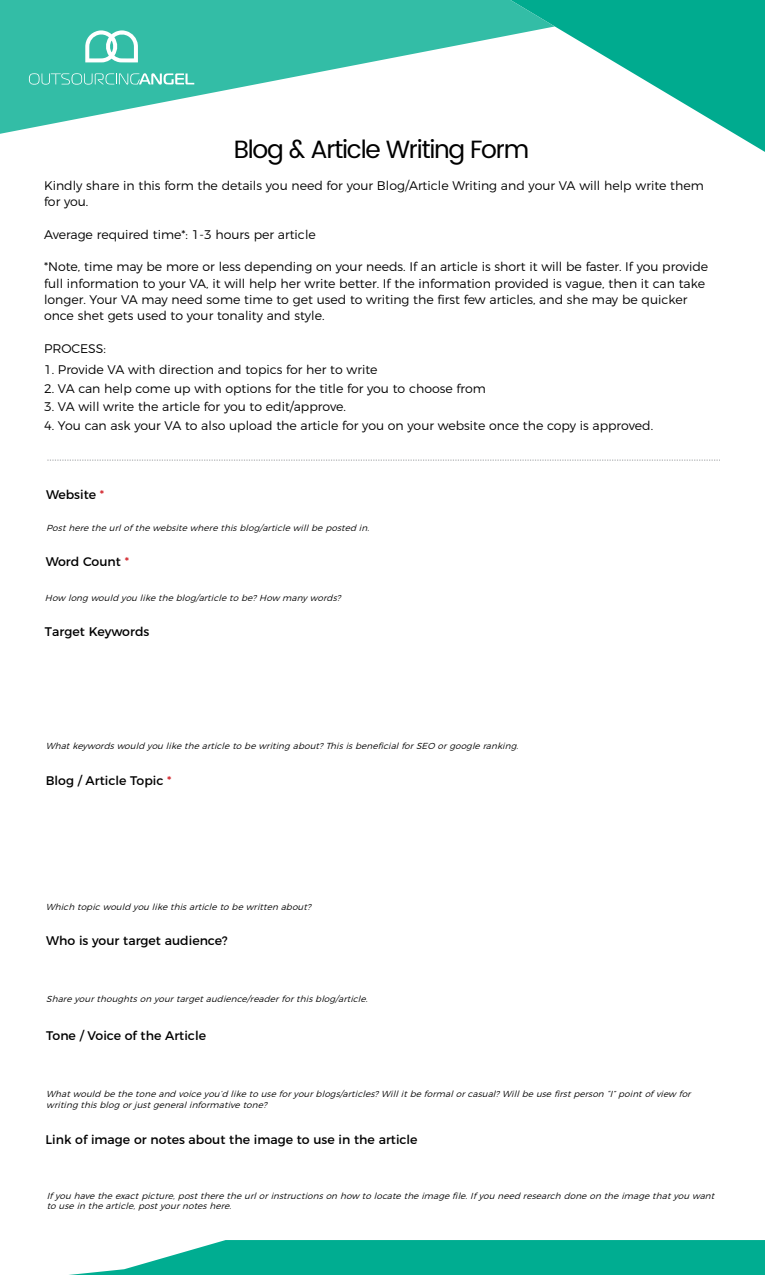
<style>
.page{position:relative;width:765px;height:1275px;background:#fff}
.page>*{position:absolute;margin:0;border:0;box-sizing:border-box;transform-origin:0 0}
.t1{font:25px "Poppins";letter-spacing:-.05em;color:#000}
.t2{font:300 12.5px/16.2px "Montserrat";color:#000}
.t3{font:12.5px "Montserrat";color:#000}
.t4{font:italic 300 8.75px/10.5px "Montserrat";color:#000}
.s1{color:#d2232a}
</style>
<div class="page">
<svg style="left:555px;top:0;width:210px;height:152px"></svg>
<svg style="left:0;top:0;width:555px;height:134px;fill:#33bda6"></svg>
<svg style="left:69px;top:1240px;width:696px;height:35px;background:#23b8a0"></svg>
<svg style="left:85px;top:30px;width:53px;height:32px"></svg>
<svg style="left:29px;top:73px;width:165px;height:12px;background:#65cdbb"></svg>
<svg style="left:47px;top:460px;width:673px;height:1px"></svg>
<h1 class="t1" style="left:234px;top:131px;width:297px">Blog &amp; Article Writing Form</h1>
<p class="t2" style="left:44px;top:176px;width:661px">Kindly share in this form the details you need for your Blog/Article Writing and your VA will help write them for you.</p>
<p class="t2" style="left:44px;top:225px;width:273px">Average required time*: 1-3 hours per article</p>
<p class="t2" style="left:44px;top:258px;width:666px">*Note, time may be more or less depending on your needs. If an article is short it will be faster. If you provide full information to your VA, it will help her write better. If the information provided is vague, then it can take longer. Your VA may need some time to get used to writing the first few articles, and she may be quicker once shet gets used to your tonality and style.</p>
<p class="t2" style="left:44px;top:339px;width:63px">PROCESS:</p>
<p class="t2" style="left:44px;top:360px;width:335px">1. Provide VA with direction and topics for her to write</p>
<p class="t2" style="left:44px;top:379px;width:444px">2. VA can help come up with options for the title for you to choose from</p>
<p class="t2" style="left:44px;top:398px;width:303px">3. VA will write the article for you to edit/approve.</p>
<p class="t2" style="left:44px;top:416px;width:611px">4. You can ask your VA to also upload the article for you on your website once the copy is approved.</p>
<p class="t3" style="left:46px;top:484px;width:60px">Website <span class="s1">*</span></p>
<p class="t4" style="left:46px;top:522px;width:328px">Postheretheurlofthewebsitewherethisblog/articlewillbeposted in.</p>
<p class="t3" style="left:46px;top:552px;width:85px">Word Count <span class="s1">*</span></p>
<p class="t4" style="left:45px;top:591px;width:300px">How longwould you liketheblog/articletobe?How manywords?</p>
<p class="t3" style="left:45px;top:621px;width:106px">Target Keywords</p>
<p class="t4" style="left:46px;top:740px;width:477px">Whatkeywordswould you likethearticletobewritingabout?ThisisbeneficialforSEO orgoogleranking.</p>
<p class="t3" style="left:46px;top:771px;width:127px">Blog / Article Topic <span class="s1">*</span></p>
<p class="t4" style="left:46px;top:901px;width:270px">Which topicwould you likethisarticletobewritten about?</p>
<p class="t3" style="left:46px;top:930px;width:183px">Who is your target audience?</p>
<p class="t4" style="left:46px;top:993px;width:326px">Shareyourthoughtson yourtargetaudience/readerforthisblog/article.</p>
<p class="t3" style="left:46px;top:1026px;width:161px">Tone / Voice of the Article</p>
<p class="t4" style="left:46px;top:1088px;width:649px">Whatwould bethetoneand voiceyou’d liketouseforyourblogs/articles?Willitbeformalorcasual?Willbeusefirstperson “I”pointofview for writingthisblogorjustgeneralinformativetone?</p>
<p class="t3" style="left:46px;top:1129px;width:374px">Link of image or notes about the image to use in the article</p>
<p class="t4" style="left:47px;top:1190px;width:672px">Ifyou havetheexactpicture,posttheretheurlorinstructionson how tolocatetheimagefile.Ifyou need research doneon theimagethatyou want tousein thearticle,postyournoteshere.</p>
</div>
